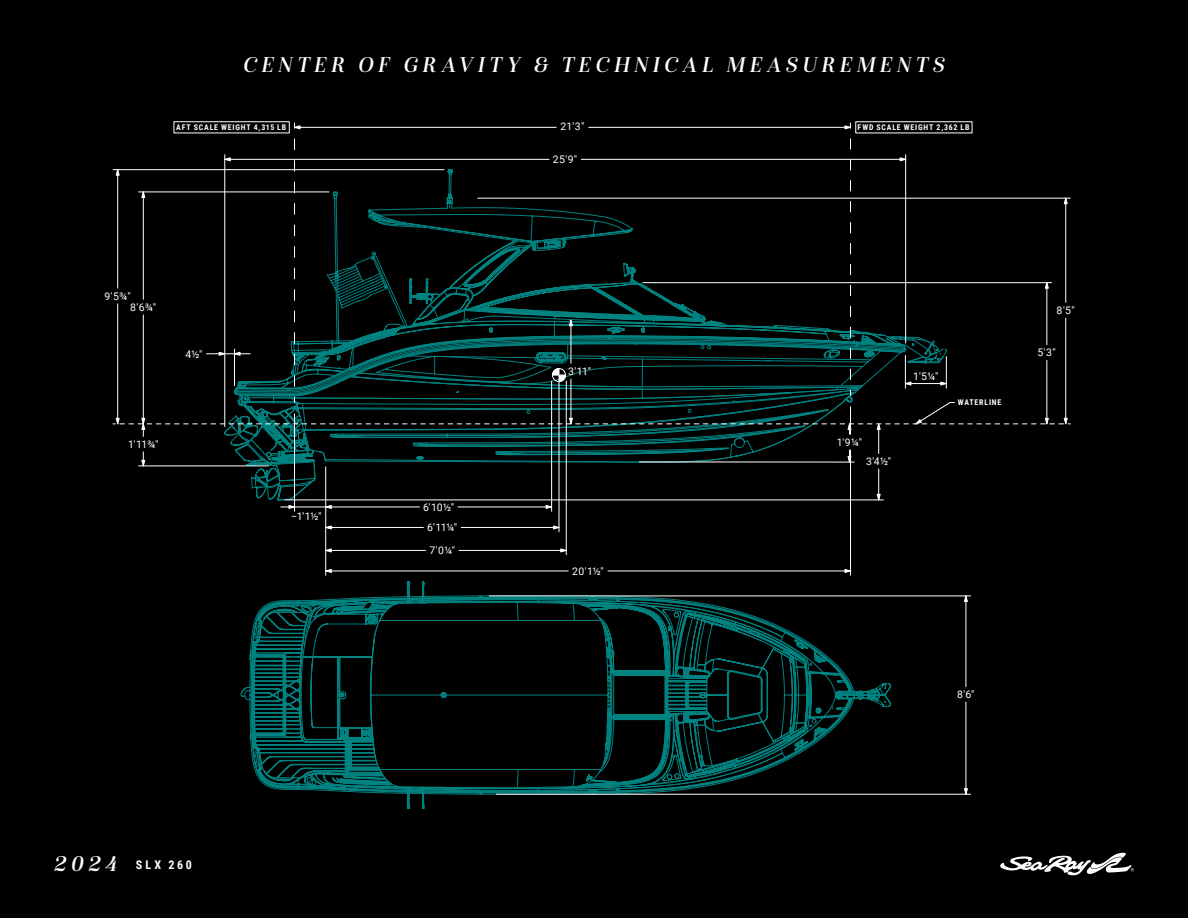
<style>
.page{position:relative;width:1188px;height:918px;background:#000}
.page>*{position:absolute;margin:0;border:0;box-sizing:border-box;transform-origin:0 0}
.Isabel_Italic_15_24_-_H1{font:italic 22.5px "Isabel";letter-spacing:.21em;color:#fff}
.t1{font:700 12px "Roboto Condensed";letter-spacing:.24em;color:#fff}
.t2{font:10.5px/11.1px "Roboto";letter-spacing:.015em;color:#fff}
.t3{font:700 7.8px "Roboto Condensed";letter-spacing:.105em;color:#fff}
.s1{font-family:"Isabel";font-weight:400;font-style:italic;font-size:22.5px}
</style>
<div class="page">
<svg style="left:1000px;top:853px;width:134px;height:22px"></svg>
<svg style="left:250px;top:581px;width:641px;height:228px"></svg>
<hr style="left:966px;top:702px;width:1px;height:92px;background:#fff">
<hr style="left:966px;top:596px;width:1px;height:91px;background:#fff">
<hr style="left:496px;top:794px;width:475px;height:1px;background:#fff">
<hr style="left:489px;top:596px;width:482px;height:1px;background:#fff">
<hr style="left:326px;top:550px;width:100px;height:1px;background:#fff">
<hr style="left:459px;top:550px;width:107px;height:1px;background:#fff">
<hr style="left:566px;top:381px;width:1px;height:174px;background:#fff">
<hr style="left:294px;top:414px;width:1px;height:97px;background:#fff">
<hr style="left:551px;top:381px;width:1px;height:130px;background:#fff">
<hr style="left:326px;top:527px;width:97px;height:1px;background:#fff">
<hr style="left:461px;top:527px;width:98px;height:1px;background:#fff">
<hr style="left:559px;top:381px;width:1px;height:151px;background:#fff">
<hr style="left:608px;top:571px;width:243px;height:1px;background:#fff">
<hr style="left:326px;top:571px;width:242px;height:1px;background:#fff">
<hr style="left:850px;top:450px;width:1px;height:125px;background:#fff">
<hr style="left:325px;top:467px;width:1px;height:108px;background:#fff">
<svg style="left:964px;top:595px;width:4px;height:7px"></svg>
<svg style="left:964px;top:788px;width:4px;height:7px"></svg>
<svg style="left:845px;top:569px;width:5px;height:4px"></svg>
<svg style="left:553px;top:525px;width:6px;height:4px"></svg>
<svg style="left:560px;top:548px;width:7px;height:4px"></svg>
<svg style="left:325px;top:525px;width:7px;height:4px"></svg>
<svg style="left:325px;top:548px;width:7px;height:4px"></svg>
<svg style="left:325px;top:569px;width:7px;height:4px"></svg>
<svg style="left:113px;top:123px;width:957px;height:386px"></svg>
<h1 class="Isabel_Italic_15_24_-_H1" style="left:243px;top:51px;width:703px">CENTER OF GRAVITY &amp; TECHNICAL MEASUREMENTS</h1>
<p class="t3" style="left:176px;top:122px;width:112px">AFT SCALE WEIGHT 4,315 LB</p>
<p class="t2" style="left:561px;top:120px;width:25px">21′3″</p>
<p class="t3" style="left:858px;top:122px;width:113px">FWD SCALE WEIGHT 2,362 LB</p>
<p class="t2" style="left:553px;top:153px;width:26px">25′9″</p>
<p class="t2" style="left:130px;top:290px;width:27px;text-indent:-26px">9′5¾″<br>8′6¾″</p>
<p class="t2" style="left:186px;top:348px;width:19px">4½″</p>
<p class="t2" style="left:128px;top:438px;width:32px">1′11¾″</p>
<p class="t2" style="left:291px;top:511px;width:32px">−1′1½″</p>
<p class="t2" style="left:423px;top:496px;width:36px;line-height:20.5px;text-align:center">6′10½″<br>6′11¼″</p>
<p class="t2" style="left:429px;top:544px;width:27px">7′0¼″</p>
<p class="t2" style="left:568px;top:365px;width:25px">3′11″</p>
<p class="t2" style="left:572px;top:565px;width:33px">20′1½″</p>
<p class="t2" style="left:837px;top:436px;width:27px">1′9¼″</p>
<p class="t2" style="left:866px;top:455px;width:26px">3′4½″</p>
<p class="t2" style="left:913px;top:371px;width:27px">1′5¼″</p>
<p class="t3" style="left:958px;top:397px;width:45px">WATERLINE</p>
<p class="t2" style="left:1057px;top:304px;width:20px">8′5″</p>
<p class="t2" style="left:1038px;top:347px;width:20px">5′3″</p>
<p class="t2" style="left:957px;top:688px;width:19px">8′6″</p>
<p class="t1" style="left:54px;top:856px;width:139px"><span class="s1">2024</span> SLX 260</p>
</div>
